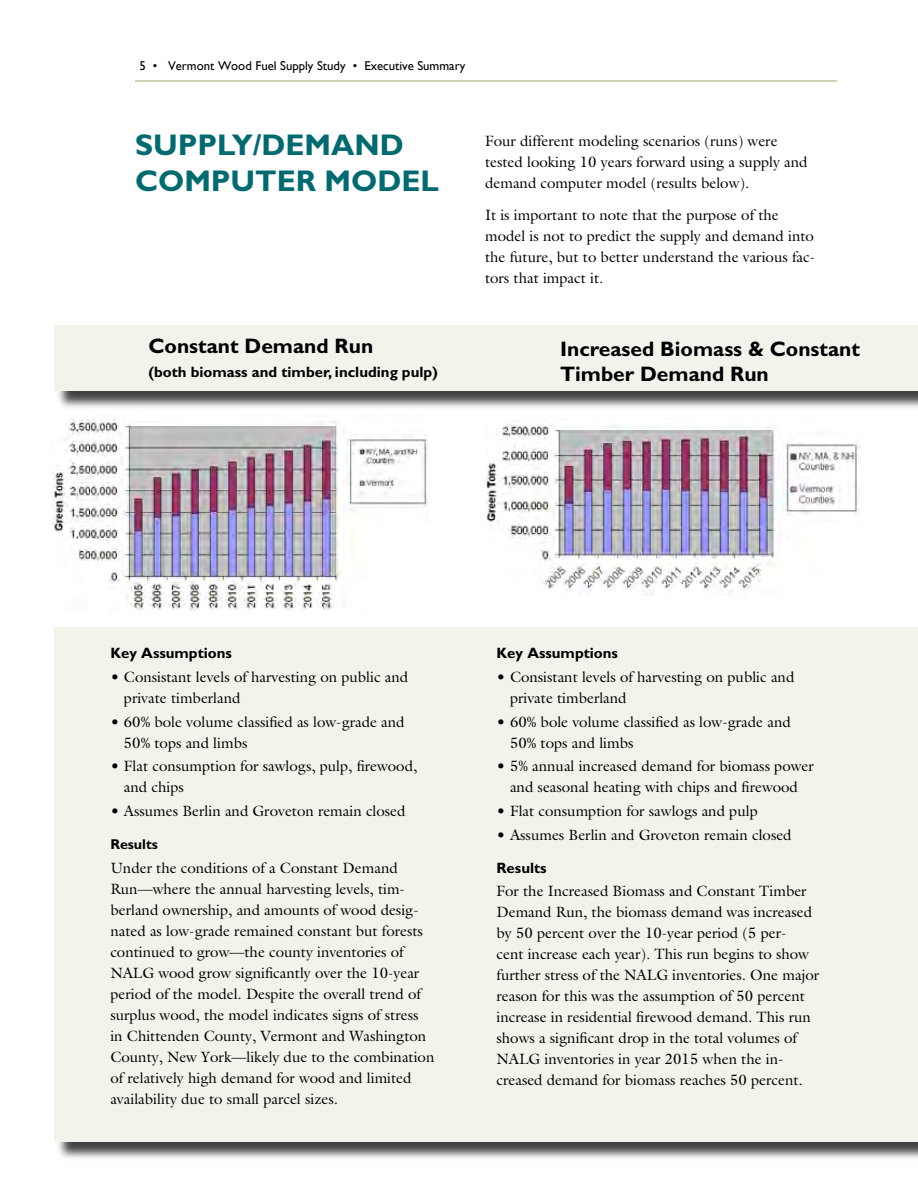
<style>
.page{position:relative;width:918px;height:1188px;background:#fff}
.page>*{position:absolute;margin:0;border:0;box-sizing:border-box;transform-origin:0 0}
.t1{font:700 30px/36px "Gill Sans Std";color:#006a71}
.t2{font:700 21px/25.2px "Gill Sans Std";color:#000}
.t3{font:15px/21px "Galliard Std";color:#000}
.t4{font:700 15px "Gill Sans Std";color:#000}
.t5{font:700 14.25px "Gill Sans Std";color:#000}
.t6{font:12.75px "Gill Sans";color:#000}
</style>
<div class="page">
<hr style="left:135px;top:80px;width:702px;height:2px;background:#c5c19d">
<div style="left:54px;top:628px;width:864px;height:533px;background:#000;opacity:.75"></div>
<div style="left:54px;top:627px;width:864px;height:515px;background:#f3f3eb"></div>
<img style="left:51px;top:416px;width:377px;height:195px">
<img style="left:486px;top:424px;width:375px;height:171px">
<div style="left:56px;top:327px;width:862px;height:84px;background:#000;opacity:.75"></div>
<div style="left:54px;top:326px;width:864px;height:65px;background:#f3f3eb"></div>
<p class="t6" style="left:140px;top:59px;width:327px">5 • Vermont Wood Fuel Supply Study • Executive Summary</p>
<h1 class="t1" style="left:135px;top:127px;width:244px">SU PPLY/DEMAND<br>COMPUTE</h1>
<h1 class="t1" style="left:296px;top:163px;width:78px">R MODEL</h1>
<h2 class="t2" style="left:148px;top:334px;width:226px">Constant Demand Run</h2>
<p class="t4" style="left:148px;top:363px;width:291px">(both biomass and timber, including pulp)</p>
<p class="t3" style="left:485px;top:130px;width:324px">Four different modeling scenarios (runs) were tested looking 10 years forward using a supply and demand computer model (results below).</p>
<p class="t3" style="left:485px;top:204px;width:331px">It is important to note that the purpose of the model is not to predict the supply and demand into the future, but to better understand the various fac&shy;tors that impact it.</p>
<h2 class="t2" style="left:560px;top:336px;width:301px">Increased Biomass &amp; Constant<br>Timber Demand Run</h2>
<p class="t4" style="left:110px;top:644px;width:123px">Key Assumptions</p>
<p class="t3" style="left:124px;top:666px;width:286px;text-indent:-14px">• Consistant levels of harvesting on public and private timberland</p>
<p class="t3" style="left:124px;top:711px;width:282px;text-indent:-14px">• 60% bole volume classified as low-grade and<br>50% tops and limbs</p>
<p class="t3" style="left:124px;top:756px;width:295px;text-indent:-14px">• Flat consumption for sawlogs, pulp, firewood, and chips</p>
<p class="t3" style="left:110px;top:800px;width:297px">• Assumes Berlin and Groveton remain closed</p>
<p class="t5" style="left:110px;top:836px;width:49px">Results</p>
<p class="t3" style="left:110px;top:857px;width:326px">Under the conditions of a Constant Demand Run—where the annual harvesting levels, tim&shy;berland ownership, and amounts of wood desig&shy;nated as low-grade remained constant but forests continued to grow—the county inventories of NALG wood grow significantly over the 10-year period of the model. Despite the overall trend of surplus wood, the model indicates signs of stress in Chittenden County, Vermont and Washington County, New York—likely due to the combination of relatively high demand for wood and limited availability due to small parcel sizes.</p>
<p class="t4" style="left:496px;top:644px;width:123px">Key Assumptions</p>
<p class="t3" style="left:510px;top:666px;width:286px;text-indent:-14px">• Consistant levels of harvesting on public and private timberland</p>
<p class="t3" style="left:510px;top:711px;width:282px;text-indent:-14px">• 60% bole volume classified as low-grade and<br>50% tops and limbs</p>
<p class="t3" style="left:496px;top:756px;width:319px;text-align:center">• 5% annual increased demand for biomass power and seasonal heating with chips and firewood</p>
<p class="t3" style="left:496px;top:800px;width:263px">• Flat consumption for sawlogs and pulp</p>
<p class="t3" style="left:496px;top:824px;width:297px">• Assumes Berlin and Groveton remain closed</p>
<p class="t4" style="left:496px;top:859px;width:52px">Results</p>
<p class="t3" style="left:496px;top:881px;width:324px">For the Increased Biomass and Constant Timber Demand Run, the biomass demand was increased by 50 percent over the 10-year period (5 per-<br>cent increase each year). This run begins to show further stress of the NALG inventories. One major reason for this was the assumption of 50 percent increase in residential firewood demand. This run shows a significant drop in the total volumes of NALG inventories in year 2015 when the in&shy;creased demand for biomass reaches 50 percent.</p>
</div>
